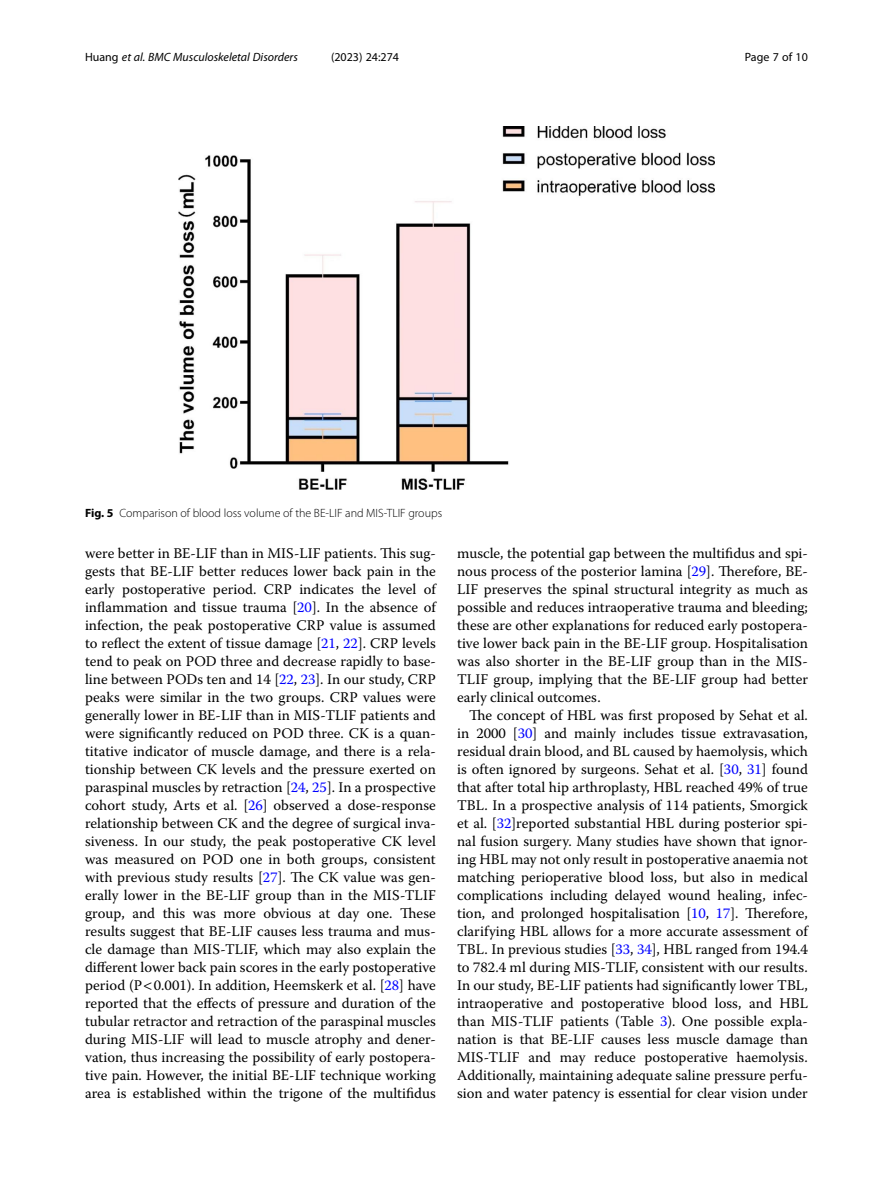
<style>
.page{position:relative;width:893px;height:1191px;background:#fff}
.page>*{position:absolute;margin:0;border:0;box-sizing:border-box;transform-origin:0 0}
.Body_Text{font:14.7px/18px "Warnock Pro";color:#000;text-align:justify}
.Body_Text_Indent{font:14.7px/18px "Warnock Pro";color:#000;text-align:justify}
.Figure_Caption{font:300 12px "Myriad Pro";color:#000}
.t1{font:italic 12px "Myriad Pro";color:#000}
.t2{font:12px "Myriad Pro";color:#000}
.s1{font-style:normal}
.s2{font-weight:700}
.s3{color:#00f}
</style>
<div class="page">
<img style="left:178px;top:126px;width:536px;height:364px">
<p class="t1" style="left:85px;top:50px;width:214px"><span class="s1">Huang</span> et al. BMC Musculoskeletal Disorders</p>
<p class="t2" style="left:331px;top:50px;width:70px">(2023) 24:274</p>
<p class="t2" style="left:745px;top:50px;width:65px">Page 7 of 10</p>
<p class="Figure_Caption" style="left:85px;top:506px;width:359px"><span class="s2">Fig. 5</span> Comparison of blood loss volume of the BE-LIF and MIS-TLIF groups</p>
<p class="Body_Text" style="left:85px;top:544px;width:352px">were better in BE-LIF than in MIS-LIF patients. This sug&shy;gests that BE-LIF better reduces lower back pain in the early postoperative period. CRP indicates the level of inflammation and tissue trauma [<span class="s3">20</span>]. In the absence of infection, the peak postoperative CRP value is assumed to reflect the extent of tissue damage [<span class="s3">21</span>, <span class="s3">22</span>]. CRP levels tend to peak on POD three and decrease rapidly to base&shy;line between PODs ten and 14 [<span class="s3">22</span>, <span class="s3">23</span>]. In our study, CRP peaks were similar in the two groups. CRP values were generally lower in BE-LIF than in MIS-TLIF patients and were significantly reduced on POD three. CK is a quan&shy;titative indicator of muscle damage, and there is a rela&shy;tionship between CK levels and the pressure exerted on paraspinal muscles by retraction [<span class="s3">24</span>, <span class="s3">25</span>]. In a prospective cohort study, Arts et al. [<span class="s3">26</span>] observed a dose-response relationship between CK and the degree of surgical inva&shy;siveness. In our study, the peak postoperative CK level was measured on POD one in both groups, consistent with previous study results [<span class="s3">27</span>]. The CK value was gen&shy;erally lower in the BE-LIF group than in the MIS-TLIF group, and this was more obvious at day one. These results suggest that BE-LIF causes less trauma and mus&shy;cle damage than MIS-TLIF, which may also explain the different lower back pain scores in the early postoperative period (P 0.001). In addition, Heemskerk et al. [<span class="s3">28</span>] have reported that the effects of pressure and duration of the tubular retractor and retraction of the paraspinal muscles during MIS-LIF will lead to muscle atrophy and dener&shy;vation, thus increasing the possibility of early postopera&shy;tive pain. However, the initial BE-LIF technique working area is established within the trigone of the multifidus</p>
<p class="Body_Text" style="left:457px;top:544px;width:352px">muscle, the potential gap between the multifidus and spi&shy;nous process of the posterior lamina [<span class="s3">29</span>]. Therefore, BE-LIF preserves the spinal structural integrity as much as possible and reduces intraoperative trauma and bleeding; these are other explanations for reduced early postopera&shy;tive lower back pain in the BE-LIF group. Hospitalisation was also shorter in the BE-LIF group than in the MIS-TLIF group, implying that the BE-LIF group had better early clinical outcomes.</p>
<p class="Body_Text_Indent" style="left:457px;top:706px;width:352px;text-indent:12px">The concept of HBL was first proposed by Sehat et al. in 2000 [<span class="s3">30</span>] and mainly includes tissue extravasation, residual drain blood, and BL caused by haemolysis, which is often ignored by surgeons. Sehat et al. [<span class="s3">30</span>, <span class="s3">31</span>] found that after total hip arthroplasty, HBL reached 49% of true TBL. In a prospective analysis of 114 patients, Smorgick et al. [<span class="s3">32</span>]reported substantial HBL during posterior spi&shy;nal fusion surgery. Many studies have shown that ignor&shy;ing HBL may not only result in postoperative anaemia not matching perioperative blood loss, but also in medical complications including delayed wound healing, infec&shy;tion, and prolonged hospitalisation [<span class="s3">10</span>, <span class="s3">17</span>]. Therefore, clarifying HBL allows for a more accurate assessment of TBL. In previous studies [<span class="s3">33</span>, <span class="s3">34</span>], HBL ranged from 194.4 to 782.4 ml during MIS-TLIF, consistent with our results.<br>In our study, BE-LIF patients had significantly lower TBL, intraoperative and postoperative blood loss, and HBL than MIS-TLIF patients (Table <span class="s3">3</span>). One possible expla&shy;nation is that BE-LIF causes less muscle damage than MIS-TLIF and may reduce postoperative haemolysis.<br>Additionally, maintaining adequate saline pressure perfu&shy;sion and water patency is essential for clear vision under</p>
</div>
